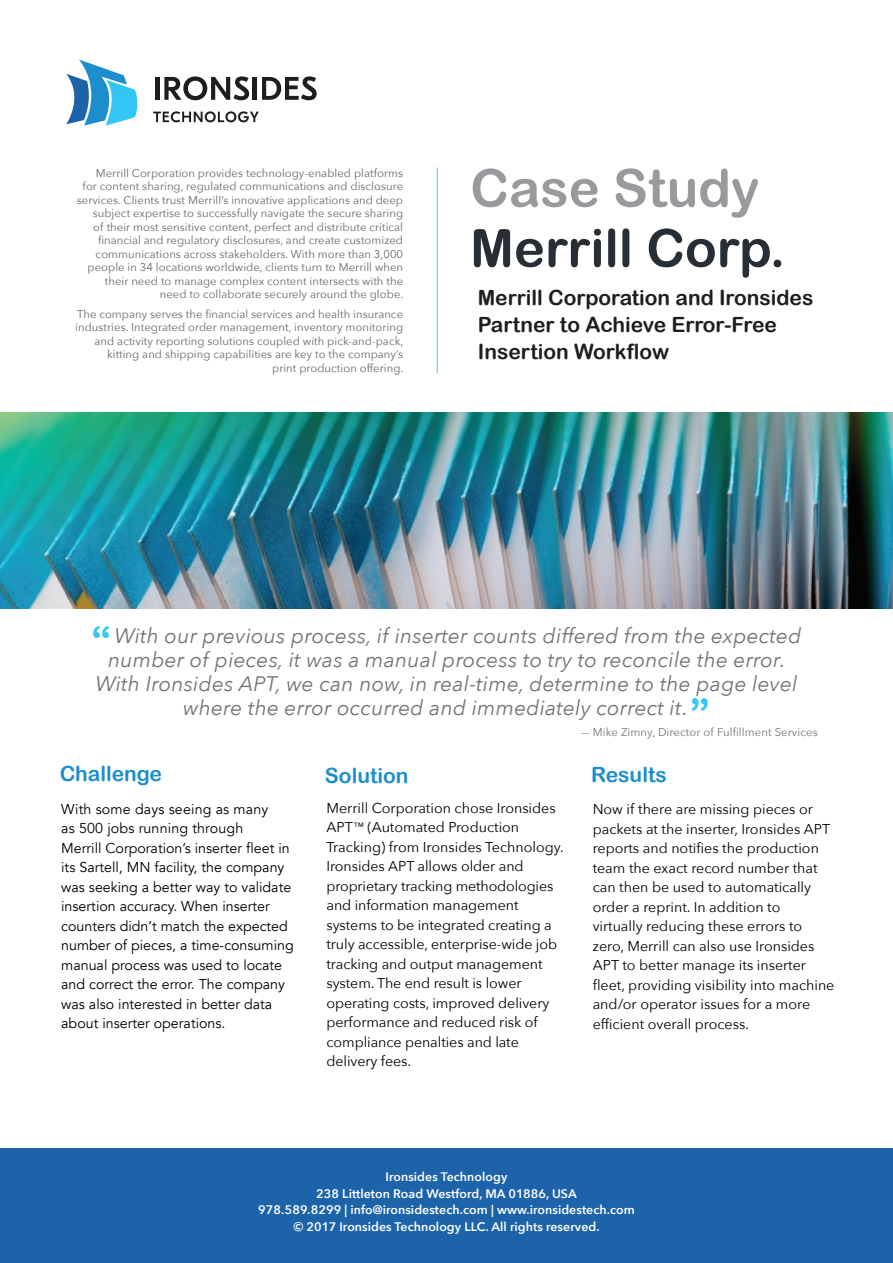
<style>
.page{position:relative;width:893px;height:1263px;background:#fff}
.page>*{position:absolute;margin:0;border:0;box-sizing:border-box;transform-origin:0 0}
.t1{font:52.5px "Arial Rounded MT Bold";color:#272e35}
.t2{font:52.5px "Arial Rounded MT Bold";color:#9b999d}
.t3{font:42px "Arial Rounded MT Bold";color:#38c6f4}
.t4{font:italic 21px "Avenir Next";letter-spacing:.01em;color:#787172}
.t5{font:21px/27px "Arial Rounded MT Bold";color:#201d1e}
.t6{font:21px "Arial Rounded MT Bold";color:#1c8ece}
.t7{font:14.25px/19.5px "Avenir Next";color:#000}
.t8{font:14.25px/19.5px "Avenir";color:#000}
.t9{font:600 12.3px/16.5px "Avenir Next";letter-spacing:.005em;color:#fff;text-align:center}
.t10{font:11.25px/13.5px "Avenir Next";letter-spacing:.005em;color:#68676d;text-align:right}
.t11{font:11.25px "Avenir Next";letter-spacing:.01em;color:#787172;scale:1.25 1}
.s1{font-family:"Arial Rounded MT Bold";font-style:normal;font-size:42px;color:#38c6f4}
.s2{font-size:10.5px}
</style>
<div class="page">
<hr style="left:155px;top:77px;width:4px;height:23px;background:#201d1e">
<svg style="left:164px;top:76px;width:85px;height:24px"></svg>
<hr style="left:253px;top:77px;width:4px;height:23px;background:#201d1e">
<svg style="left:262px;top:76px;width:55px;height:24px"></svg>
<svg style="left:153px;top:111px;width:106px;height:11px"></svg>
<svg style="left:66px;top:60px;width:72px;height:66px"></svg>
<img style="left:0;top:412px;width:893px;height:197px">
<hr style="left:437px;top:168px;width:1px;height:205px;background:#38c6f4">
<div style="left:0;top:1148px;width:893px;height:115px;background:#1c63a9"></div>
<p class="t10" style="left:77px;top:165px;width:328px">Merrill Corporation provides technology-enabled platforms<br>for content sharing, regulated communications and disclosure services. Clients trust Merrill’s innovative applications and deep subject expertise to successfully navigate the secure sharing<br>of their most sensitive content, perfect and distribute critical financial and regulatory disclosures, and create customized communications across stakeholders. With more than 3,000 people in 34 locations worldwide, clients turn to Merrill when their need to manage complex content intersects with the need to collaborate securely around the globe.</p>
<p class="t10" style="left:75px;top:306px;width:330px">The company serves the financial services and health insurance industries. Integrated order management, inventory monitoring and activity reporting solutions coupled with pick-and-pack, kitting and shipping capabilities are key to the company’s<br>print production offering.</p>
<h1 class="t2" style="left:470px;top:157px;width:291px">Case Study</h1>
<h1 class="t1" style="left:470px;top:217px;width:317px">Merrill Corp.</h1>
<h3 class="t5" style="left:478px;top:284px;width:337px">Merrill Corporation and Ironsides<br>Partner to Achieve Error-Free<br>Insertion Workflow</h3>
<h3 class="t4" style="left:92px;top:618px;width:711px"><span class="s1">“</span> With our previous process, if inserter counts differed from the expected</h3>
<h3 class="t4" style="left:108px;top:642px;width:679px">number of pieces, it was a manual process to try to reconcile the error.</h3>
<h3 class="t4" style="left:95px;top:666px;width:704px">With Ironsides APT, we can now, in real-time, determine to the page level</h3>
<h3 class="t4" style="left:183px;top:690px;width:507px">where the error occurred and immediately correct it.</h3>
<p class="t11" style="left:581px;top:722px;width:190px">— Mike Zimny, Director of Fulfillment Services</p>
<h2 class="t3" style="left:690px;top:689px;width:21px">”</h2>
<h3 class="t6" style="left:60px;top:761px;width:104px">Challenge</h3>
<h3 class="t6" style="left:325px;top:763px;width:85px">Solution</h3>
<h3 class="t6" style="left:591px;top:762px;width:77px">Results</h3>
<p class="t8" style="left:61px;top:799px;width:234px">With some days seeing as many<br>as 500 jobs running through<br>Merrill Corporation’s inserter fleet in its Sartell, MN facility, the company was seeking a better way to validate insertion accuracy. When inserter counters didn’t match the expected number of pieces, a time-consuming manual process was used to locate and correct the error. The company was also interested in better data about inserter operations.</p>
<p class="t7" style="left:326px;top:797px;width:239px">Merrill Corporation chose Ironsides<br>APT<span class="s2">™</span> (Automated Production<br>Tracking) from Ironsides Technology.<br>Ironsides APT allows older and proprietary tracking methodologies and information management systems to be integrated creating a truly accessible, enterprise-wide job tracking and output management system. The end result is lower operating costs, improved delivery performance and reduced risk of compliance penalties and late delivery fees.</p>
<p class="t7" style="left:593px;top:799px;width:243px">Now if there are missing pieces or packets at the inserter, Ironsides APT reports and notifies the production team the exact record number that can then be used to automatically order a reprint. In addition to<br>virtually reducing these errors to zero, Merrill can also use Ironsides APT to better manage its inserter fleet, providing visibility into machine and/or operator issues for a more efficient overall process.</p>
<p class="t9" style="left:258px;top:1168px;width:378px">Ironsides Technology<br>238 Littleton Road Westford, MA 01886, USA<br>978.589.8299 | info@ironsidestech.com | www.ironsidestech.com © 2017 Ironsides Technology LLC. All rights reserved.</p>
</div>
